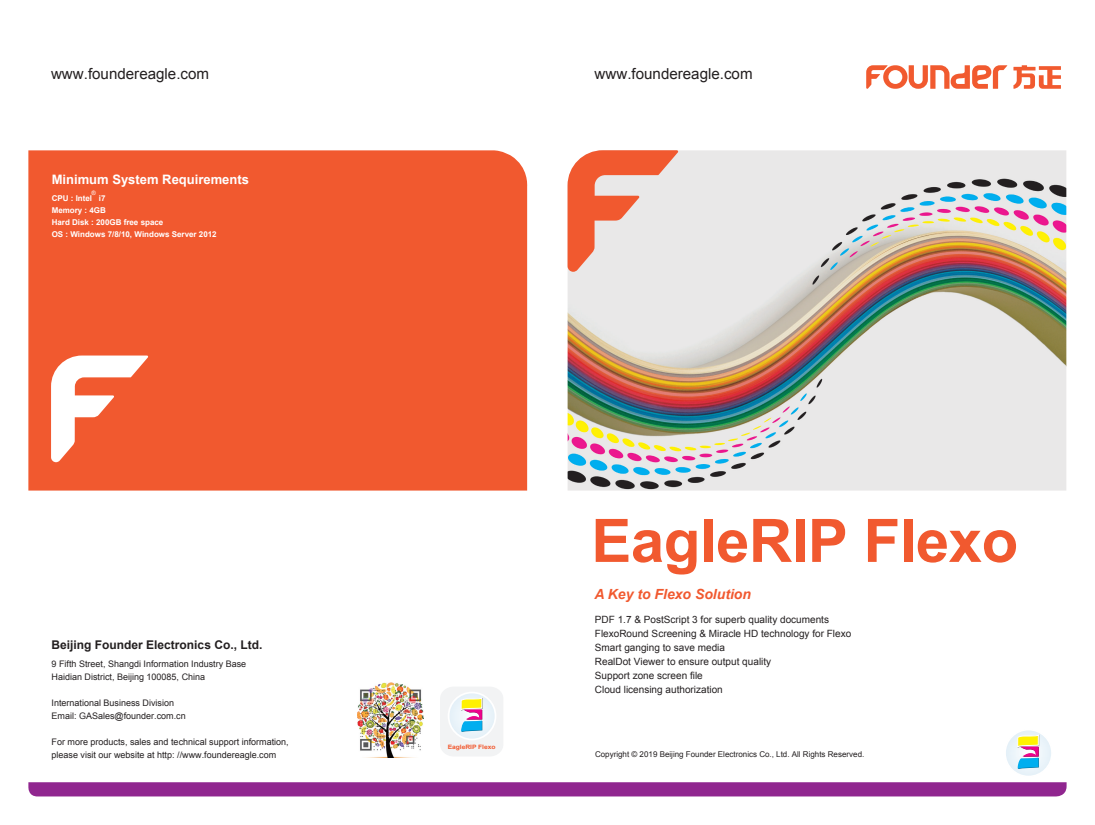
<style>
.page{position:relative;width:1095px;height:825px;background:#fff}
.page>*{position:absolute;margin:0;border:0;box-sizing:border-box;transform-origin:0 0}
.t1{font:700 60px "Arial";letter-spacing:-.01em;color:#f1592f}
.t2{font:15.1px "Arial";color:#231f20}
.t3{font:italic 700 14px "Arial";color:#f1592f}
.t4{font:700 13px "Arial";color:#fff}
.t5{font:700 12px "Arial";color:#231f20}
.t6{font:10px/14px "Arial";color:#231f20}
.t7{font:9px/13px "Arial";color:#231f20}
.t8{font:700 8px/12px "Arial";color:#fff}
.t9{font:8px "Arial";color:#231f20}
.t10{font:700 6px "Arial";letter-spacing:-.01em;color:#f1592f;scale:1.12 1}
.t11{font:6px "Arial";color:#fff}
</style>
<div class="page">
<svg style="left:1013px;top:65px;width:47px;height:24px"></svg>
<svg style="left:866px;top:65px;width:141px;height:24px"></svg>
<div style="left:28px;top:150px;width:500px;height:341px;background:#f1592f"></div>
<img style="left:567px;top:150px;width:499px;height:341px">
<svg style="left:567px;top:150px;width:111px;height:122px;background:#ecae9c"></svg>
<svg style="left:51px;top:355px;width:97px;height:107px"></svg>
<img style="left:375px;top:682px;width:31px;height:4px">
<svg style="left:28px;top:686px;width:1038px;height:111px"></svg>
<div style="left:447px;top:692px;width:49px;height:48px;border:2px solid #fff;border-radius:50%"></div>
<h2 class="t2" style="left:51px;top:64px;width:159px">www.foundereagle.com</h2>
<h2 class="t2" style="left:594px;top:64px;width:159px">www.foundereagle.com</h2>
<h3 class="t4" style="left:52px;top:171px;width:199px">Minimum System Requirements</h3>
<p class="t11" style="left:91px;top:189px;width:6px">®</p>
<p class="t8" style="left:52px;top:192px;width:166px">CPU : Intel i7<br>Memory : 4GB<br>Hard Disk : 200GB free space<br>OS : Windows 7/8/10, Windows Server 2012</p>
<h3 class="t5" style="left:51px;top:636px;width:212px">Beijing Founder Electronics Co., Ltd.</h3>
<p class="t7" style="left:51px;top:657px;width:196px">9 Fifth Street, Shangdi Information Industry Base<br>Haidian District, Beijing 100085, China</p>
<p class="t7" style="left:51px;top:696px;width:136px">International Business Division<br>Email: GASales@founder.com.cn</p>
<p class="t7" style="left:51px;top:735px;width:239px">For more products, sales and technical support information, please visit our website at http: //www.foundereagle.com</p>
<p class="t10" style="left:448px;top:743px;width:44px">EagleRIP Flexo</p>
<h1 class="t1" style="left:591px;top:501px;width:428px">EagleRIP Flexo</h1>
<h3 class="t3" style="left:594px;top:584px;width:158px">A Key to Flexo Solution</h3>
<p class="t6" style="left:594px;top:613px;width:258px">PDF 1.7 &amp; PostScript 3 for superb quality documents FlexoRound Screening &amp; Miracle HD technology for Flexo Smart ganging to save media<br>RealDot Viewer to ensure output quality<br>Support zone screen file<br>Cloud licensing authorization</p>
<p class="t9" style="left:595px;top:748px;width:271px">Copyright © 2019 Beijing Founder Electronics Co., Ltd. All Rights Reserved.</p>
</div>
